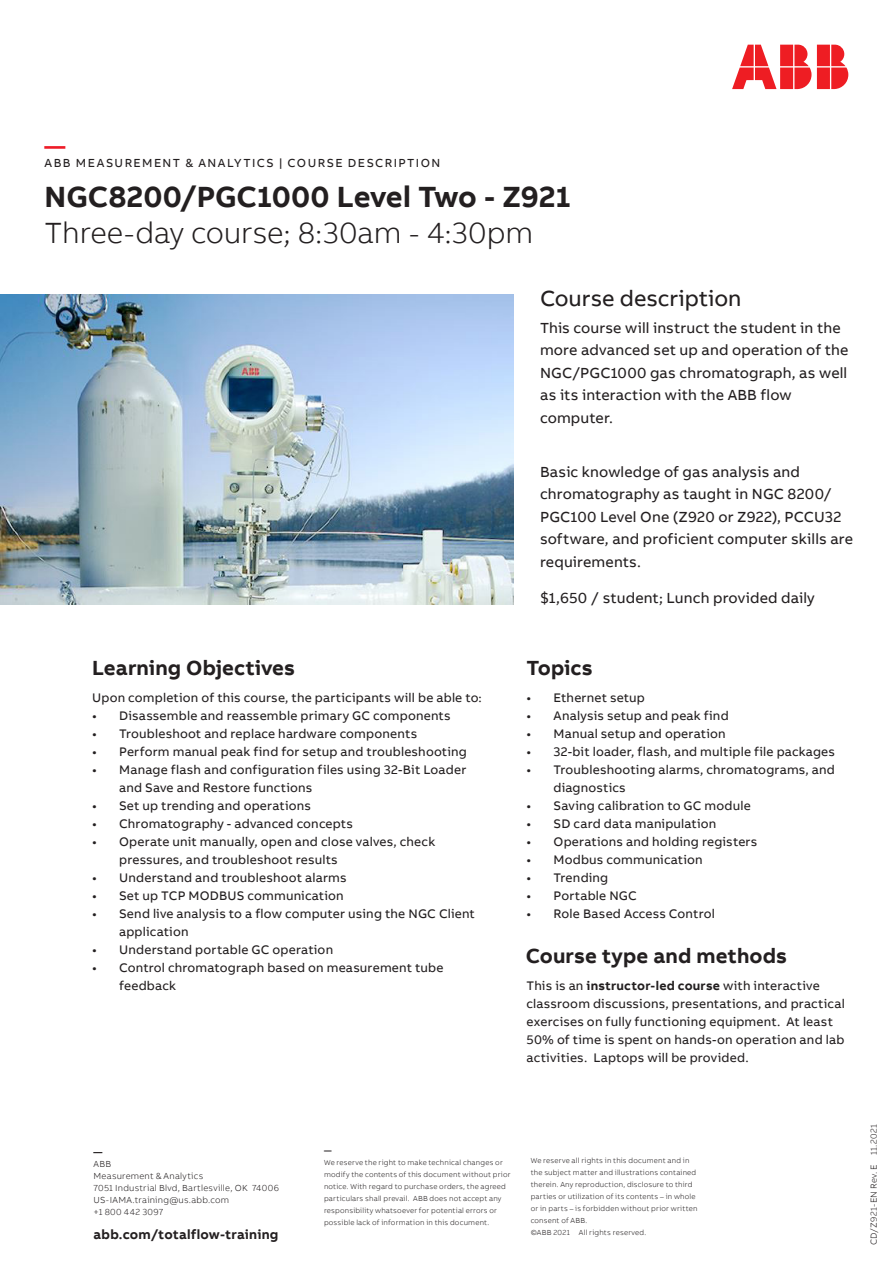
<style>
.page{position:relative;width:893px;height:1263px;background:#fff}
.page>*{position:absolute;margin:0;border:0;box-sizing:border-box;transform-origin:0 0}
.Subheadline_M_20pt_2{font:300 30px "AB Bvoice";letter-spacing:-.01em;color:#231f20}
.Headline_M_20pt_24pt{font:700 30px "AB Bvoice";color:#231f20}
.Lead_Light_13pt_18pt{font:22.5px "AB Bvoice";color:#231f20}
.Heading_Lvl_1_Bold_1{font:700 21px "AB Bvoice";letter-spacing:.005em;color:#231f20}
.Headline_M_20pt_24pt-2{font:700 21px "AB Bvoice";color:#ee1c28}
.MME_13pt_12pt{font:15px/22.5px "AB Bvoice";letter-spacing:.01em;color:#231f20}
.Additional_informati{font:700 13.5px "AB Bvoice";letter-spacing:.015em;color:#231f20}
.Body_text_8_5pt_12pt{font:12.75px/18px "AB Bvoice";letter-spacing:.015em;color:#231f20}
.Category_M_8pt_9_6pt{font:12px "AB Bvoice";letter-spacing:.12em;color:#231f20}
.Additional_informati-2{font:300 9px "AB Bvoice";letter-spacing:.025em;color:#231f20}
.Additional_informati-3{font:700 9px "AB Bvoice";color:#231f20}
.Additional_informati-4{font:300 7.5px/12px "AB Bvoice";letter-spacing:.025em;color:#231f20}
.Additional_informati-5{font:700 7.5px "AB Bvoice";color:#231f20}
.s1{font-weight:700}
</style>
<div class="page">
<svg style="left:732px;top:45px;width:116px;height:44px"></svg>
<img style="left:0;top:294px;width:513px;height:311px">
<p class="Headline_M_20pt_24pt-2" style="left:45px;top:132px;width:22px">—</p>
<p class="Category_M_8pt_9_6pt" style="left:45px;top:156px;width:397px">ABB MEASUREMENT &amp; ANALYTICS | COURSE DESCRIPTION</p>
<p class="Headline_M_20pt_24pt" style="left:45px;top:177px;width:528px">NGC8200/PGC1000 Level Two - Z921</p>
<p class="Subheadline_M_20pt_2" style="left:45px;top:215px;width:490px">Three-day course; 8:30am - 4:30pm</p>
<p class="Heading_Lvl_1_Bold_1" style="left:92px;top:654px;width:205px">Learning Objectives</p>
<p class="Body_text_8_5pt_12pt" style="left:92px;top:688px;width:391px">Upon completion of this course, the participants will be able to:</p>
<p class="Body_text_8_5pt_12pt" style="left:92px;top:706px;width:360px">• Disassemble and reassemble primary GC components</p>
<p class="Body_text_8_5pt_12pt" style="left:92px;top:724px;width:327px">• Troubleshoot and replace hardware components</p>
<p class="Body_text_8_5pt_12pt" style="left:92px;top:742px;width:376px">• Perform manual peak find for setup and troubleshooting</p>
<p class="Body_text_8_5pt_12pt" style="left:119px;top:760px;width:349px;text-indent:-27px">• Manage flash and configuration files using 32-Bit Loader and Save and Restore functions</p>
<p class="Body_text_8_5pt_12pt" style="left:92px;top:796px;width:220px">• Set up trending and operations</p>
<p class="Body_text_8_5pt_12pt" style="left:92px;top:814px;width:263px">• Chromatography - advanced concepts</p>
<p class="Body_text_8_5pt_12pt" style="left:119px;top:832px;width:318px;text-indent:-27px">• Operate unit manually, open and close valves, check pressures, and troubleshoot results</p>
<p class="Body_text_8_5pt_12pt" style="left:92px;top:868px;width:256px">• Understand and troubleshoot alarms</p>
<p class="Body_text_8_5pt_12pt" style="left:92px;top:886px;width:253px">• Set up TCP MODBUS communication</p>
<p class="Body_text_8_5pt_12pt" style="left:119px;top:904px;width:357px;text-indent:-27px">• Send live analysis to a flow computer using the NGC Client application</p>
<p class="Body_text_8_5pt_12pt" style="left:92px;top:940px;width:243px">• Understand portable GC operation</p>
<p class="Body_text_8_5pt_12pt" style="left:119px;top:958px;width:326px;text-indent:-27px">• Control chromatograph based on measurement tube feedback</p>
<p class="Lead_Light_13pt_18pt" style="left:540px;top:284px;width:203px">Course description</p>
<p class="MME_13pt_12pt" style="left:540px;top:316px;width:310px">This course will instruct the student in the more advanced set up and operation of the NGC/PGC1000 gas chromatograph, as well as its interaction with the ABB flow computer.</p>
<p class="MME_13pt_12pt" style="left:540px;top:460px;width:315px">Basic knowledge of gas analysis and chromatography as taught in NGC 8200/ PGC100 Level One (Z920 or Z922), PCCU32 software, and proficient computer skills are requirements.</p>
<p class="MME_13pt_12pt" style="left:540px;top:586px;width:276px">$1,650 / student; Lunch provided daily</p>
<p class="Heading_Lvl_1_Bold_1" style="left:526px;top:654px;width:68px">Topics</p>
<p class="Body_text_8_5pt_12pt" style="left:526px;top:688px;width:120px">• Ethernet setup</p>
<p class="Body_text_8_5pt_12pt" style="left:526px;top:706px;width:204px">• Analysis setup and peak find</p>
<p class="Body_text_8_5pt_12pt" style="left:526px;top:724px;width:201px">• Manual setup and operation</p>
<p class="Body_text_8_5pt_12pt" style="left:526px;top:742px;width:310px">• 32-bit loader, flash, and multiple file packages</p>
<p class="Body_text_8_5pt_12pt" style="left:554px;top:760px;width:283px;text-indent:-27px">• Troubleshooting alarms, chromatograms, and diagnostics</p>
<p class="Body_text_8_5pt_12pt" style="left:526px;top:796px;width:226px">• Saving calibration to GC module</p>
<p class="Body_text_8_5pt_12pt" style="left:526px;top:814px;width:191px">• SD card data manipulation</p>
<p class="Body_text_8_5pt_12pt" style="left:526px;top:832px;width:232px">• Operations and holding registers</p>
<p class="Body_text_8_5pt_12pt" style="left:526px;top:850px;width:178px">• Modbus communication</p>
<p class="Body_text_8_5pt_12pt" style="left:526px;top:868px;width:83px">• Trending</p>
<p class="Body_text_8_5pt_12pt" style="left:526px;top:886px;width:112px">• Portable NGC</p>
<p class="Body_text_8_5pt_12pt" style="left:526px;top:904px;width:190px">• Role Based Access Control</p>
<p class="Heading_Lvl_1_Bold_1" style="left:526px;top:942px;width:263px">Course type and methods</p>
<p class="Body_text_8_5pt_12pt" style="left:526px;top:976px;width:320px">This is an <span class="s1">instructor-led course</span> with interactive classroom discussions, presentations, and practical exercises on fully functioning equipment. At least 50% of time is spent on hands-on operation and lab activities. Laptops will be provided.</p>
<p class="Additional_informati-3" style="left:94px;top:1146px;width:10px">—</p>
<p class="Additional_informati-2" style="left:94px;top:1159px;width:19px">ABB</p>
<p class="Additional_informati-2" style="left:94px;top:1171px;width:111px">Measurement &amp; Analytics</p>
<p class="Additional_informati-2" style="left:94px;top:1183px;width:187px">7051 Industrial Blvd, Bartlesville, OK 74006</p>
<p class="Additional_informati-2" style="left:94px;top:1195px;width:137px">US-IAMA.training@us.abb.com</p>
<p class="Additional_informati-2" style="left:94px;top:1207px;width:71px">+1 800 442 3097</p>
<p class="Additional_informati" style="left:94px;top:1226px;width:186px">abb.com/totalflow-training</p>
<p class="Additional_informati-5" style="left:324px;top:1146px;width:9px">—</p>
<p class="Additional_informati-4" style="left:324px;top:1156px;width:188px">We reserve the right to make technical changes or modify the contents of this document without prior notice. With regard to purchase orders, the agreed particulars shall prevail. ABB does not accept any responsibility whatsoever for potential errors or possible lack of information in this document.</p>
<p class="Additional_informati-4" style="left:531px;top:1155px;width:168px">We reserve all rights in this document and in the subject matter and illustrations contained therein. Any reproduction, disclosure to third parties or utilization of its contents – in whole or in parts – is forbidden without prior written consent of ABB.</p>
<p class="Additional_informati-4" style="left:531px;top:1227px;width:117px">©ABB 2021 All rights reserved.</p>
<p class="Additional_informati-2" style="left:868px;top:1245px;width:122px;rotate:-90deg">CD/Z921-EN Rev. E 11.2021</p>
</div>
